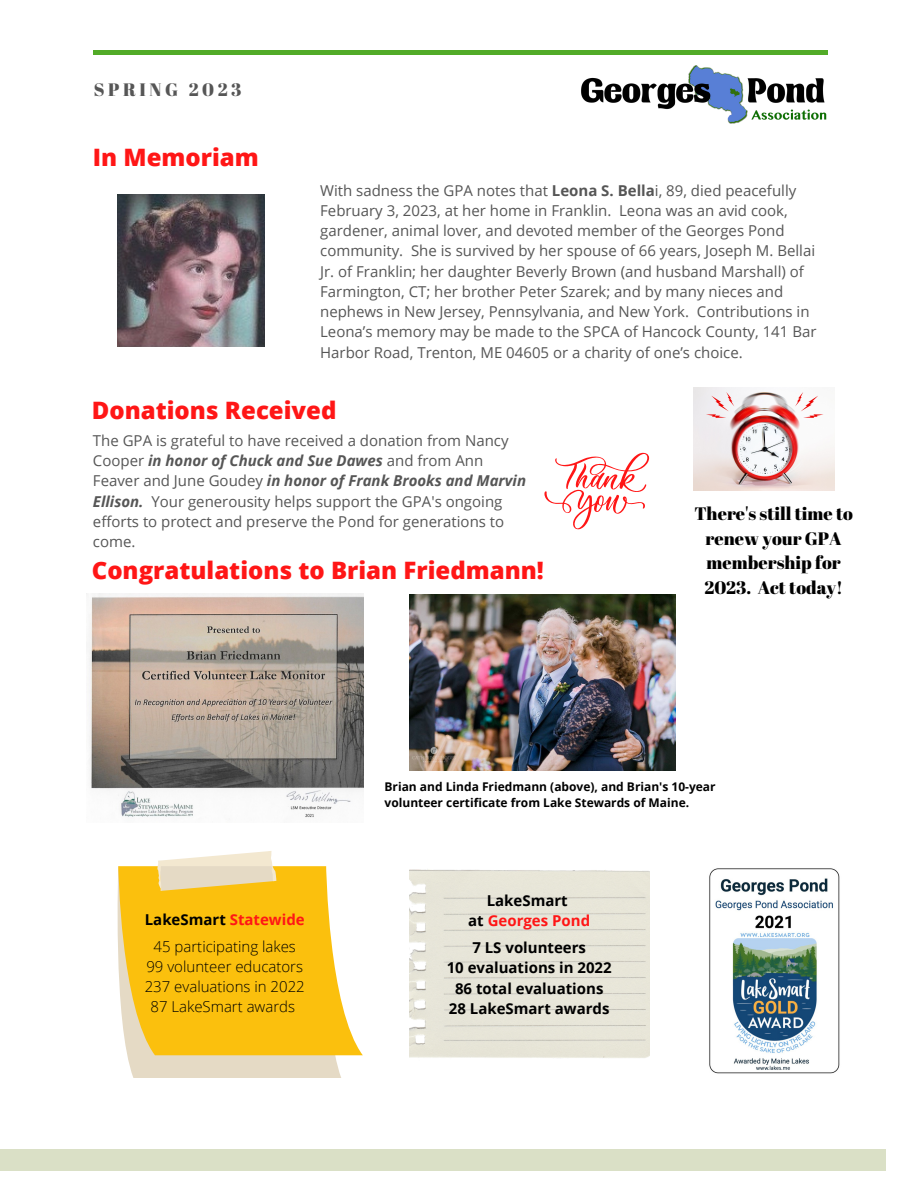
<style>
.page{position:relative;width:918px;height:1188px;background:#fff}
.page>*{position:absolute;margin:0;border:0;box-sizing:border-box;transform-origin:0 0}
.t1{font:800 24px "Open Sans";color:#ff1616}
.t2{font:18px/24.8px "Abril Fatface";color:#000;text-align:center}
.t3{font:18px "Abril Fatface";letter-spacing:.2em;color:#565656}
.t4{font:15px/20.2px "Open Sans";color:#565656}
.t5{font:300 15px/20.2px "Open Sans";color:#000;text-align:center}
.t6{font:700 15px/20.2px "Open Sans";color:#000;text-align:center}
.t7{font:700 12px/16px "Open Sans";color:#000}
.s1{font-weight:700}
.s2{font-weight:700;font-style:italic}
.s3{font-weight:700;color:#ff1616}
.s4{color:#ff1616}
</style>
<div class="page">
<div style="left:0;top:1149px;width:885px;height:21px;background:#dae0c6"></div>
<hr style="left:93px;top:50px;width:734px;height:4px;background:#52ab28">
<img style="left:581px;top:65px;width:246px;height:59px">
<img style="left:410px;top:869px;width:239px;height:189px">
<div style="left:127px;top:1055px;width:214px;height:23px;background:#e5dac5"></div>
<svg style="left:118px;top:866px;width:245px;height:189px;background:#fac831"></svg>
<svg style="left:157px;top:851px;width:119px;height:40px;background:#efdfb6"></svg>
<img style="left:118px;top:194px;width:147px;height:152px">
<svg style="left:544px;top:453px;width:105px;height:76px"></svg>
<img style="left:89px;top:594px;width:274px;height:224px">
<img style="left:709px;top:868px;width:131px;height:206px">
<img style="left:410px;top:594px;width:265px;height:177px">
<img style="left:694px;top:387px;width:140px;height:104px">
<p class="t3" style="left:94px;top:77px;width:149px">SPRING 2023</p>
<h1 class="t1" style="left:93px;top:141px;width:167px">In Memoriam</h1>
<p class="t4" style="left:320px;top:180px;width:498px">With sadness the GPA notes that <span class="s1">Leona S. Bella</span>i, 89, died peacefully February 3, 2023, at her home in Franklin. Leona was an avid cook, gardener, animal lover, and devoted member of the Georges Pond community. She is survived by her spouse of 66 years, Joseph M. Bellai Jr. of Franklin; her daughter Beverly Brown (and husband Marshall) of Farmington, CT; her brother Peter Szarek; and by many nieces and nephews in New Jersey, Pennsylvania, and New York. Contributions in Leona’s memory may be made to the SPCA of Hancock County, 141 Bar Harbor Road, Trenton, ME 04605 or a charity of one’s choice.</p>
<h1 class="t1" style="left:92px;top:394px;width:246px">Donations Received</h1>
<p class="t4" style="left:93px;top:430px;width:435px">The GPA is grateful to have received a donation from Nancy Cooper <span class="s2">in honor of Chuck and Sue Dawes</span> and from Ann Feaver and June Goudey <span class="s2">in honor of Frank Brooks and Marvin Ellison.</span> Your generousity helps support the GPA's ongoing efforts to protect and preserve the Pond for generations to come.</p>
<h1 class="t1" style="left:92px;top:554px;width:454px">Congratulations to Brian Friedmann!</h1>
<p class="t2" style="left:694px;top:500px;width:160px">There's still time to renew your GPA membership for<br>2023. Act today!</p>
<p class="t5" style="left:145px;top:905px;width:161px;line-height:27px"><span class="s1">LakeSmart</span> <span class="s3">Statewide<br></span>45 participating lakes</p>
<p class="t5" style="left:145px;top:956px;width:162px">99 volunteer educators<br>237 evaluations in 2022<br>87 LakeSmart awards</p>
<p class="t7" style="left:385px;top:778px;width:333px">Brian and Linda Friedmann (above), and Brian's 10-year volunteer certificate from Lake Stewards of Maine.</p>
<p class="t6" style="left:468px;top:890px;width:123px">LakeSmart<br>at <span class="s4">Georges Pond</span></p>
<p class="t6" style="left:447px;top:937px;width:167px">7 LS volunteers<br>10 evaluations in 2022<br>86 total evaluations<br>28 LakeSmart awards</p>
</div>
